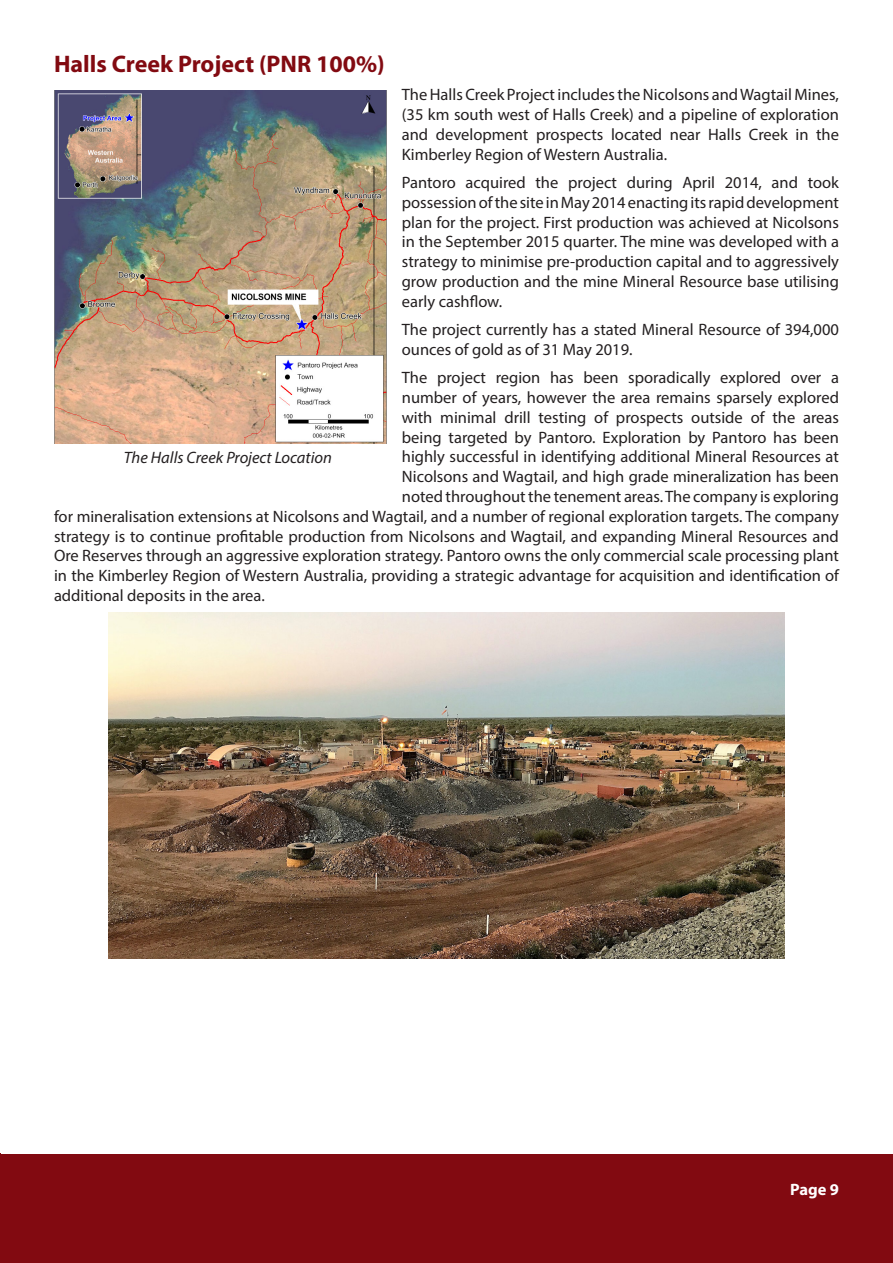
<style>
.page{position:relative;width:893px;height:1263px;background:#fff}
.page>*{position:absolute;margin:0;border:0;box-sizing:border-box;transform-origin:0 0}
.t1{font:700 24px "Myriad Pro";color:#820a11}
.t2{font:16.5px/19.8px "Myriad Pro";color:#231f20;text-align:justify}
.t3{font:italic 16.5px "Myriad Pro";color:#231f20}
.t4{font:700 16.5px "Myriad Pro";color:#fff}
</style>
<div class="page">
<div style="left:1px;top:1154px;width:892px;height:109px;background:#820a11"></div>
<hr style="left:0;top:1153px;width:1px;height:110px;background:#820a11">
<img style="left:109px;top:613px;width:675px;height:345px">
<img style="left:54px;top:90px;width:333px;height:354px">
<h1 class="t1" style="left:54px;top:48px;width:332px">Halls Creek Project (PNR 100%)</h1>
<p class="t2" style="left:402px;top:85px;width:439px">The Halls Creek Project includes the Nicolsons and Wagtail Mines, (35 km south west of Halls Creek) and a pipeline of exploration and development prospects located near Halls Creek in the Kimberley Region of Western Australia.</p>
<p class="t2" style="left:402px;top:172px;width:439px">Pantoro acquired the project during April 2014, and took possession of the site in May 2014 enacting its rapid development plan for the project. First production was achieved at Nicolsons in the September 2015 quarter. The mine was developed with a strategy to minimise pre-production capital and to aggressively grow production and the mine Mineral Resource base utilising early cashflow.</p>
<p class="t2" style="left:402px;top:319px;width:439px">The project currently has a stated Mineral Resource of 394,000 ounces of gold as of 31 May 2019.</p>
<p class="t2" style="left:402px;top:368px;width:439px">The project region has been sporadically explored over a</p>
<p class="t2" style="left:402px;top:387px;width:439px">number of years, however the area remains sparsely explored</p>
<p class="t2" style="left:402px;top:407px;width:439px">with minimal drill testing of prospects outside of the areas</p>
<p class="t2" style="left:402px;top:427px;width:439px">being targeted by Pantoro. Exploration by Pantoro has been</p>
<p class="t2" style="left:402px;top:447px;width:439px">highly successful in identifying additional Mineral Resources at</p>
<p class="t2" style="left:402px;top:467px;width:439px">Nicolsons and Wagtail, and high grade mineralization has been</p>
<p class="t2" style="left:402px;top:486px;width:439px">noted throughout the tenement areas. The company is exploring</p>
<p class="t2" style="left:54px;top:506px;width:786px">for mineralisation extensions at Nicolsons and Wagtail, and a number of regional exploration targets. The company</p>
<p class="t2" style="left:54px;top:526px;width:786px">strategy is to continue profitable production from Nicolsons and Wagtail, and expanding Mineral Resources and</p>
<p class="t2" style="left:54px;top:546px;width:786px">Ore Reserves through an aggressive exploration strategy. Pantoro owns the only commercial scale processing plant</p>
<p class="t2" style="left:54px;top:566px;width:787px">in the Kimberley Region of Western Australia, providing a strategic advantage for acquisition and identification of</p>
<p class="t2" style="left:54px;top:585px;width:212px">additional deposits in the area.</p>
<p class="t3" style="left:124px;top:447px;width:210px">The Halls Creek Project Location</p>
<p class="t4" style="left:790px;top:1178px;width:50px">Page 9</p>
</div>
